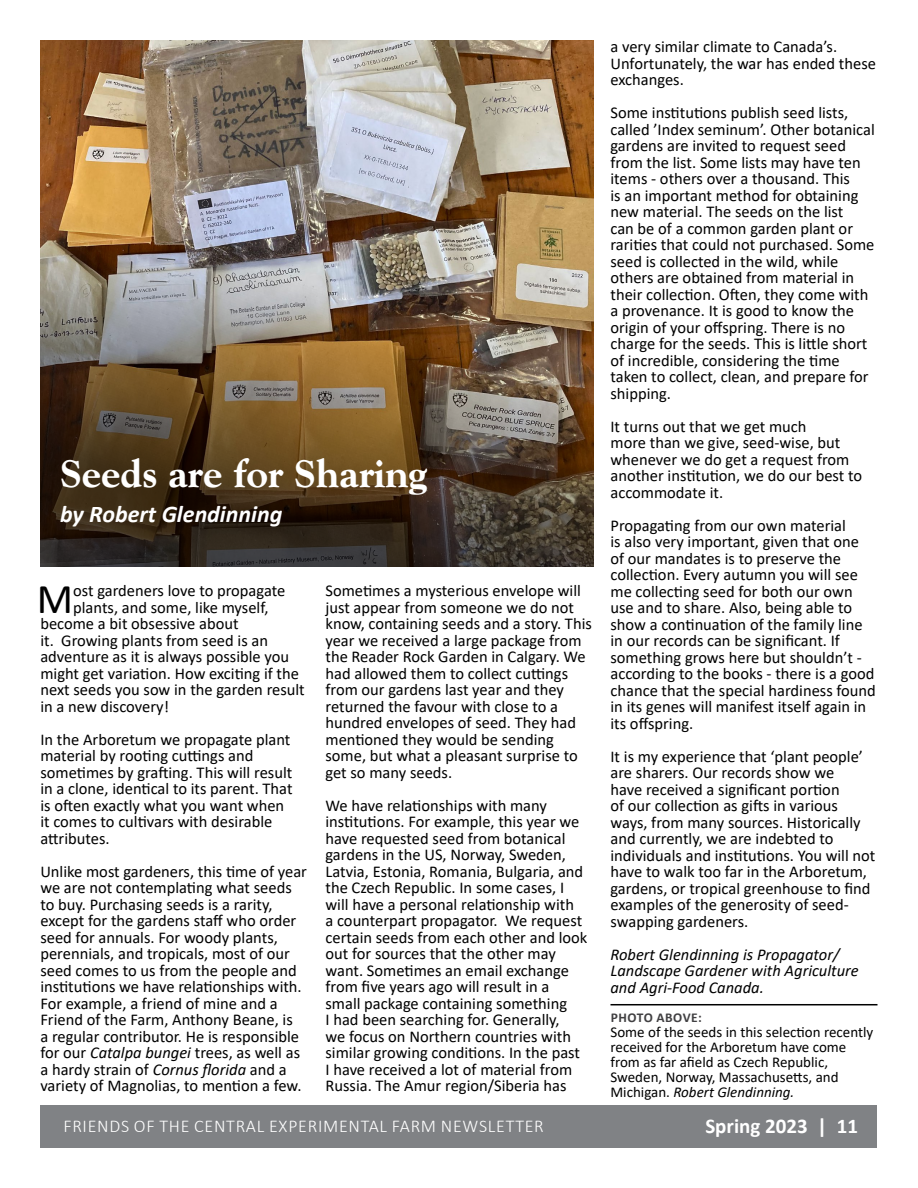
<style>
.page{position:relative;width:918px;height:1188px;background:#fff}
.page>*{position:absolute;margin:0;border:0;box-sizing:border-box;transform-origin:0 0}
.t1{font:42.45px "Calibri";color:#000}
.t2{font:800 39px "Goudy Std";color:#fff}
.t3{font:italic 700 24px "Calibri";color:#fff}
.t4{font:700 21px "Calibri";color:#fff}
.t5{font:300 18px "Calibri";letter-spacing:.04em;color:#fff}
.t6{font:16.5px/16.5px "Calibri";color:#000}
.t7{font:italic 16.5px/16.5px "Calibri";color:#000}
.t8{font:15px/15px "Calibri";color:#000}
.t9{font:700 13.5px "Calibri";letter-spacing:.04em;color:#414042}
.s1{font-style:italic}
</style>
<div class="page">
<div style="left:40px;top:1105px;width:838px;height:43px;background:#808285"></div>
<img style="left:40px;top:42px;width:554px;height:525px">
<hr style="left:610px;top:1004px;width:268px;height:1px;background:#000">
<h2 class="t2" style="left:60px;top:451px;width:370px">Seeds are for Sharing</h2>
<h3 class="t3" style="left:60px;top:497px;width:224px">by Robert Glendinning</h3>
<h1 class="t1" style="left:37px;top:569px;width:38px">M</h1>
<p class="t6" style="left:73px;top:582px;width:214px">ost gardeners love to propagate</p>
<p class="t6" style="left:73px;top:598px;width:197px">plants, and some, like myself,</p>
<p class="t6" style="left:40px;top:615px;width:200px">become a bit obsessive about</p>
<p class="t6" style="left:40px;top:631px;width:229px">it. Growing plants from seed is an</p>
<p class="t6" style="left:40px;top:648px;width:250px">adventure as it is always possible you</p>
<p class="t6" style="left:40px;top:664px;width:260px">might get variation. How exciting if the</p>
<p class="t6" style="left:40px;top:681px;width:266px">next seeds you sow in the garden result</p>
<p class="t6" style="left:40px;top:697px;width:130px">in a new discovery!</p>
<p class="t6" style="left:40px;top:730px;width:254px">In the Arboretum we propagate plant material by rooting cuttings and sometimes by grafting. This will result in a clone, identical to its parent. That is often exactly what you want when it comes to cultivars with desirable attributes.</p>
<p class="t6" style="left:40px;top:862px;width:268px">Unlike most gardeners, this time of year we are not contemplating what seeds to buy. Purchasing seeds is a rarity, except for the gardens staff who order seed for annuals. For woody plants, perennials, and tropicals, most of our seed comes to us from the people and institutions we have relationships with.<br>For example, a friend of mine and a Friend of the Farm, Anthony Beane, is<br>a regular contributor. He is responsible for our <span class="s1">Catalpa bungei</span> trees, as well as a hardy strain of <span class="s1">Cornus florida</span> and a variety of Magnolias, to mention a few.</p>
<p class="t6" style="left:326px;top:582px;width:268px">Sometimes a mysterious envelope will just appear from someone we do not know, containing seeds and a story. This year we received a large package from the Reader Rock Garden in Calgary. We had allowed them to collect cuttings from our gardens last year and they returned the favour with close to a hundred envelopes of seed. They had mentioned they would be sending some, but what a pleasant surprise to get so many seeds.</p>
<p class="t6" style="left:326px;top:796px;width:263px">We have relationships with many institutions. For example, this year we have requested seed from botanical gardens in the US, Norway, Sweden, Latvia, Estonia, Romania, Bulgaria, and the Czech Republic. In some cases, I will have a personal relationship with<br>a counterpart propagator. We request certain seeds from each other and look out for sources that the other may want. Sometimes an email exchange from five years ago will result in a small package containing something<br>I had been searching for. Generally,<br>we focus on Northern countries with similar growing conditions. In the past I have received a lot of material from Russia. The Amur region/Siberia has</p>
<p class="t6" style="left:611px;top:38px;width:267px">a very similar climate to Canada’s.<br>Unfortunately, the war has ended these exchanges.</p>
<p class="t6" style="left:611px;top:104px;width:266px">Some institutions publish seed lists, called ’Index seminum’. Other botanical gardens are invited to request seed from the list. Some lists may have ten items - others over a thousand. This<br>is an important method for obtaining new material. The seeds on the list<br>can be of a common garden plant or rarities that could not purchased. Some seed is collected in the wild, while others are obtained from material in their collection. Often, they come with a provenance. It is good to know the origin of your offspring. There is no charge for the seeds. This is little short of incredible, considering the time taken to collect, clean, and prepare for shipping.</p>
<p class="t6" style="left:611px;top:418px;width:253px">It turns out that we get much<br>more than we give, seed-wise, but whenever we do get a request from another institution, we do our best to accommodate it.</p>
<p class="t6" style="left:611px;top:517px;width:267px">Propagating from our own material<br>is also very important, given that one of our mandates is to preserve the collection. Every autumn you will see me collecting seed for both our own use and to share. Also, being able to show a continuation of the family line in our records can be significant. If something grows here but shouldn’t - according to the books - there is a good chance that the special hardiness found in its genes will manifest itself again in its offspring.</p>
<p class="t6" style="left:611px;top:748px;width:266px">It is my experience that ‘plant people’ are sharers. Our records show we<br>have received a significant portion<br>of our collection as gifts in various ways, from many sources. Historically and currently, we are indebted to individuals and institutions. You will not have to walk too far in the Arboretum, gardens, or tropical greenhouse to find examples of the generosity of seed&shy;swapping gardeners.</p>
<p class="t7" style="left:611px;top:946px;width:250px">Robert Glendinning is Propagator/<br>Landscape Gardener with Agriculture and Agri-Food Canada.</p>
<p class="t9" style="left:611px;top:1008px;width:92px">PHOTO ABOVE:</p>
<p class="t8" style="left:610px;top:1024px;width:264px">Some of the seeds in this selection recently received for the Arboretum have come from as far afield as Czech Republic, Sweden, Norway, Massachusetts, and Michigan. <span class="s1">Robert Glendinning.</span></p>
<p class="t5" style="left:63px;top:1115px;width:482px">FRIENDS OF THE CENTRAL EXPERIMENTAL FARM NEWSLETTER</p>
<p class="t4" style="left:705px;top:1111px;width:154px">Spring 2023 | 11</p>
</div>
